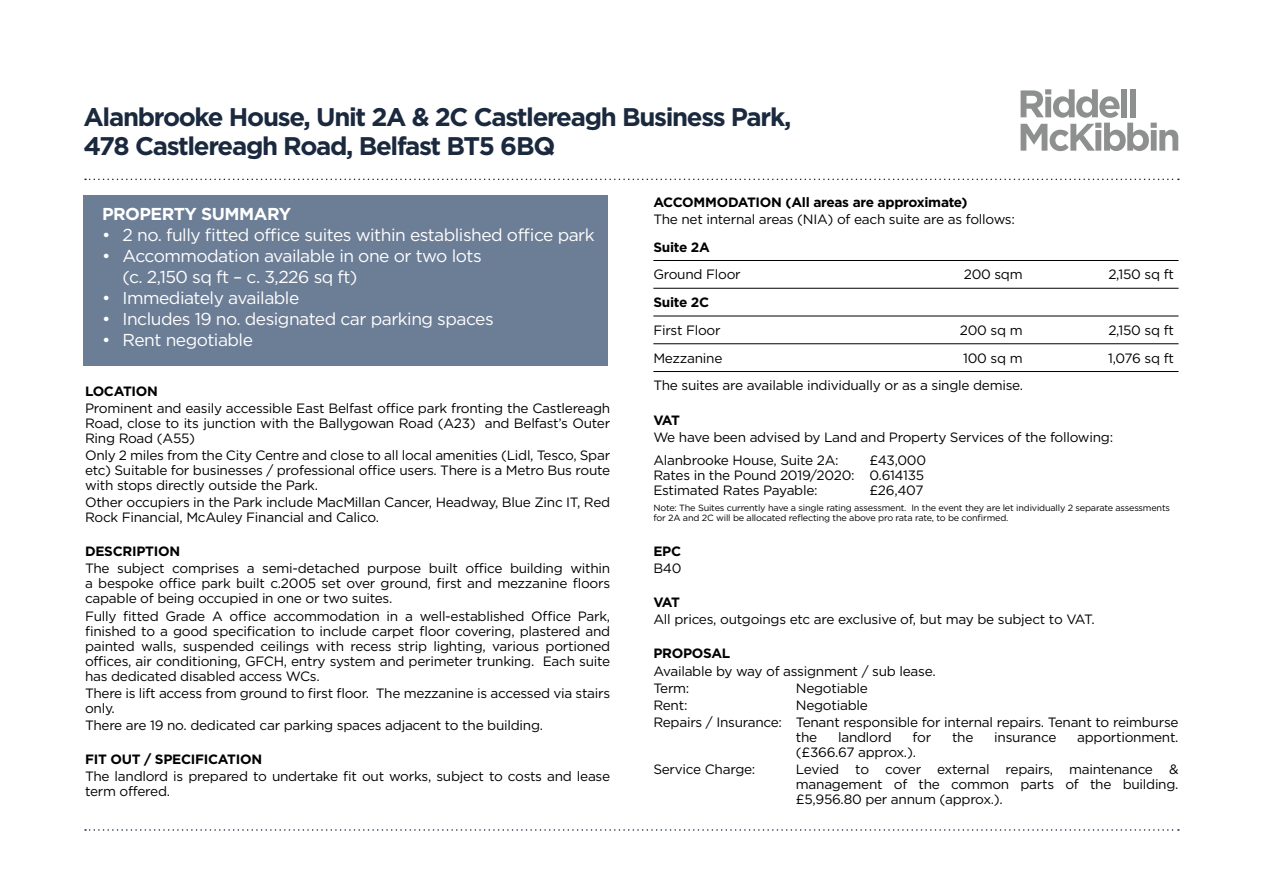
<style>
.page{position:relative;width:1263px;height:893px;background:#fff}
.page>*{position:absolute;margin:0;border:0;box-sizing:border-box;transform-origin:0 0}
.t1{font:700 25.5px/28.5px "Gotham HTF";letter-spacing:-.05em;color:#1a293e}
.t2{font:17.25px/21px "Gotham HTF";letter-spacing:-.03em;color:#fff}
.t3{font:700 17.25px "Gotham HTF";letter-spacing:-.03em;color:#fff}
.t4{font:13.5px/15px "Gotham HTF";letter-spacing:-.02em;color:#000}
.t5{font:700 13.5px "Gotham HTF";letter-spacing:-.02em;color:#000}
.t6{font:9px/10.5px "Gotham HTF";letter-spacing:-.02em;color:#000}
</style>
<div class="page">
<hr style="left:653px;top:260px;width:525px;height:1px;background:#000">
<hr style="left:653px;top:288px;width:525px;height:1px;background:#000">
<hr style="left:653px;top:316px;width:525px;height:1px;background:#000">
<hr style="left:653px;top:343px;width:525px;height:1px;background:#000">
<hr style="left:653px;top:371px;width:525px;height:1px;background:#000">
<svg style="left:85px;top:179px;width:1094px;height:1px"></svg>
<svg style="left:85px;top:829px;width:1094px;height:2px"></svg>
<svg style="left:1020px;top:89px;width:158px;height:62px"></svg>
<div style="left:84px;top:195px;width:524px;height:171px;background:#6c7d96"></div>
<h1 class="t1" style="left:84px;top:102px;width:709px">Alanbrooke House, Unit 2A &amp; 2C Castlereagh Business Park,<br>478 Castlereagh Road, Belfast BT5 6BQ</h1>
<p class="t3" style="left:102px;top:204px;width:191px">PROPERTY SUMMARY</p>
<p class="t2" style="left:102px;top:224px;width:494px">• 2 no. fully fitted office suites within established office park</p>
<p class="t2" style="left:123px;top:245px;width:361px;text-indent:-20px">• Accommodation available in one or two lots (c. 2,150 sq ft – c. 3,226 sq ft)</p>
<p class="t2" style="left:102px;top:287px;width:199px">• Immediately available</p>
<p class="t2" style="left:102px;top:308px;width:393px">• Includes 19 no. designated car parking spaces</p>
<p class="t2" style="left:102px;top:329px;width:152px">• Rent negotiable</p>
<p class="t5" style="left:85px;top:383px;width:74px">LOCATION</p>
<p class="t4" style="left:85px;top:400px;width:527px;text-align:justify">Prominent and easily accessible East Belfast office park fronting the Castlereagh Road, close to its junction with the Ballygowan Road (A23) and Belfast’s Outer Ring Road (A55)</p>
<p class="t4" style="left:85px;top:447px;width:527px;text-align:justify">Only 2 miles from the City Centre and close to all local amenities (Lidl, Tesco, Spar etc) Suitable for businesses / professional office users. There is a Metro Bus route with stops directly outside the Park.</p>
<p class="t4" style="left:85px;top:494px;width:527px">Other occupiers in the Park include MacMillan Cancer, Headway, Blue Zinc IT, Red<br>Rock Financial, McAuley Financial and Calico.</p>
<p class="t5" style="left:85px;top:544px;width:97px">DESCRIPTION</p>
<p class="t4" style="left:85px;top:561px;width:527px;text-align:justify">The subject comprises a semi-detached purpose built office building within a bespoke office park built c.2005 set over ground, first and mezzanine floors capable of being occupied in one or two suites.</p>
<p class="t4" style="left:85px;top:608px;width:527px;text-align:justify">Fully fitted Grade A office accommodation in a well-established Office Park, finished to a good specification to include carpet floor covering, plastered and painted walls, suspended ceilings with recess strip lighting, various portioned offices, air conditioning, GFCH, entry system and perimeter trunking. Each suite has dedicated disabled access WCs.</p>
<p class="t4" style="left:85px;top:685px;width:527px">There is lift access from ground to first floor. The mezzanine is accessed via stairs only.</p>
<p class="t4" style="left:85px;top:717px;width:460px">There are 19 no. dedicated car parking spaces adjacent to the building.</p>
<p class="t5" style="left:85px;top:751px;width:179px">FIT OUT / SPECIFICATION</p>
<p class="t4" style="left:85px;top:769px;width:527px">The landlord is prepared to undertake fit out works, subject to costs and lease term offered.</p>
<p class="t5" style="left:653px;top:194px;width:316px">ACCOMMODATION (All areas are approximate)</p>
<p class="t4" style="left:653px;top:211px;width:363px">The net internal areas (NIA) of each suite are as follows:</p>
<p class="t5" style="left:653px;top:239px;width:58px">Suite 2A</p>
<p class="t4" style="left:653px;top:267px;width:89px">Ground Floor</p>
<p class="t4" style="left:964px;top:267px;width:60px">200 sqm</p>
<p class="t4" style="left:1108px;top:267px;width:67px">2,150 sq ft</p>
<p class="t5" style="left:653px;top:295px;width:57px">Suite 2C</p>
<p class="t4" style="left:653px;top:322px;width:69px">First Floor</p>
<p class="t4" style="left:960px;top:322px;width:64px">200 sq m</p>
<p class="t4" style="left:1108px;top:322px;width:67px">2,150 sq ft</p>
<p class="t4" style="left:653px;top:350px;width:71px">Mezzanine</p>
<p class="t4" style="left:963px;top:350px;width:61px">100 sq m</p>
<p class="t4" style="left:1108px;top:350px;width:67px">1,076 sq ft</p>
<p class="t4" style="left:653px;top:378px;width:371px">The suites are available individually or as a single demise.</p>
<p class="t5" style="left:653px;top:412px;width:28px">VAT</p>
<p class="t4" style="left:653px;top:425px;width:461px;line-height:23.5px">We have been advised by Land and Property Services of the following:<br>Alanbrooke House, Suite 2A:</p>
<p class="t4" style="left:653px;top:453px;width:274px;text-indent:216px">£43,000<br>Rates in the Pound 2019/2020: 0.614135<br>Estimated Rates Payable:</p>
<p class="t4" style="left:869px;top:483px;width:56px">£26,407</p>
<p class="t6" style="left:653px;top:502px;width:518px">Note: The Suites currently have a single rating assessment. In the event they are let individually 2 separate assessments for 2A and 2C will be allocated reflecting the above pro rata rate, to be confirmed.</p>
<p class="t5" style="left:653px;top:543px;width:29px">EPC</p>
<p class="t4" style="left:653px;top:560px;width:30px">B40</p>
<p class="t5" style="left:653px;top:594px;width:28px">VAT</p>
<p class="t4" style="left:653px;top:612px;width:443px">All prices, outgoings etc are exclusive of, but may be subject to VAT.</p>
<p class="t5" style="left:653px;top:646px;width:79px">PROPOSAL</p>
<p class="t4" style="left:653px;top:662px;width:284px;line-height:17.1px">Available by way of assignment / sub lease.<br>Term:</p>
<p class="t4" style="left:796px;top:680px;width:73px">Negotiable</p>
<p class="t4" style="left:653px;top:696px;width:527px;line-height:17.1px;text-indent:142px">Negotiable<br>Repairs / Insurance: Tenant responsible for internal repairs. Tenant to reimburse</p>
<p class="t4" style="left:796px;top:729px;width:23px">the</p>
<p class="t4" style="left:838px;top:729px;width:55px">landlord</p>
<p class="t4" style="left:913px;top:729px;width:20px">for</p>
<p class="t4" style="left:952px;top:729px;width:23px">the</p>
<p class="t4" style="left:994px;top:729px;width:64px">insurance</p>
<p class="t4" style="left:1077px;top:729px;width:103px">apportionment.</p>
<p class="t4" style="left:796px;top:744px;width:122px">(£366.67 approx.).</p>
<p class="t4" style="left:653px;top:762px;width:104px">Service Charge:</p>
<p class="t4" style="left:796px;top:762px;width:384px;text-align:justify">Levied to cover external repairs, maintenance &amp; management of the common parts of the building. £5,956.80 per annum (approx.).</p>
<p class="t4" style="left:653px;top:697px;width:36px">Rent:</p>
</div>
